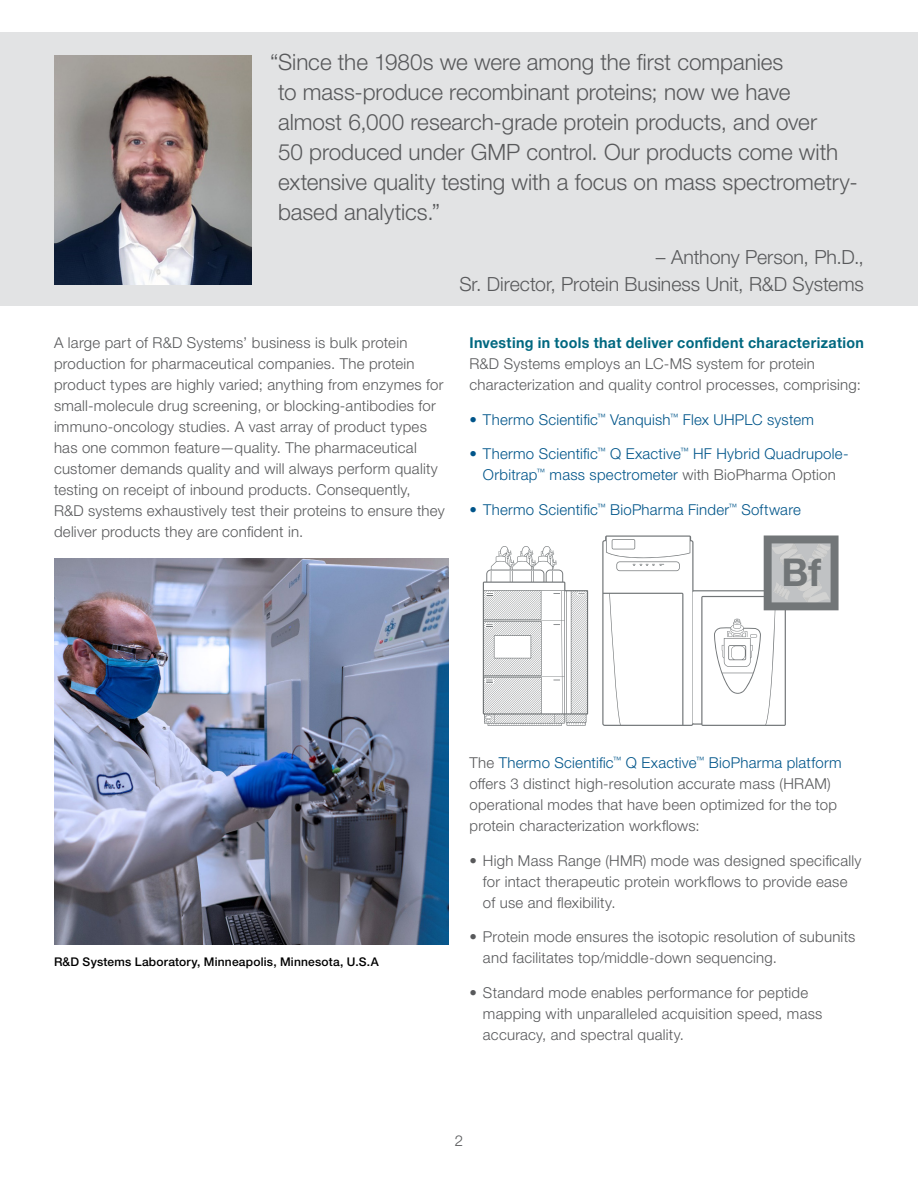
<style>
.page{position:relative;width:918px;height:1188px;background:#fff}
.page>*{position:absolute;margin:0;border:0;box-sizing:border-box;transform-origin:0 0}
.t1{font:700 38.4px "Helvetica Neue LT Std";color:#717577}
.t2{font:300 22.5px/30px "Helvetica Neue LTW1 G";letter-spacing:-.005em;color:#58595b}
.t3{font:300 19.5px/27px "Helvetica Neue LTW1 G";color:#58595b;text-align:right}
.t4{font:300 15px/21px "Helvetica Neue LTW1 G";letter-spacing:.015em;color:#58595b}
.t5{font:300 15px/21px "Helvetica Neue LTW1 G";letter-spacing:.015em;color:#00558a;text-align:center}
.t6{font:700 15px "Helvetica Neue LTW1 G";letter-spacing:.025em;color:#006880;scale:.95 1}
.t7{font:500 12px "Helvetica Neue LTW1 G";letter-spacing:.02em;color:#000}
.s1{color:#58595b}
.s2{color:#00558a}
</style>
<div class="page">
<div style="left:0;top:33px;width:918px;height:273px;background:#e2e3e4"></div>
<img style="left:54px;top:55px;width:197px;height:230px">
<img style="left:54px;top:558px;width:395px;height:386px">
<svg style="left:483px;top:546px;width:105px;height:180px"></svg>
<svg style="left:602px;top:536px;width:237px;height:190px"></svg>
<p class="t2" style="left:278px;top:47px;width:581px;text-indent:-8px">“Since the 1980s we were among the first companies<br>to mass-produce recombinant proteins; now we have almost 6,000 research-grade protein products, and over<br>50 produced under GMP control. Our products come with extensive quality testing with a focus on mass spectrometry&shy;based analytics.”</p>
<h3 class="t3" style="left:459px;top:243px;width:406px">– Anthony Person, Ph.D.,<br>Sr. Director, Protein Business Unit, R&amp;D Systems</h3>
<p class="t4" style="left:54px;top:332px;width:392px">A large part of R&amp;D Systems’ business is bulk protein production for pharmaceutical companies. The protein product types are highly varied; anything from enzymes for small-molecule drug screening, or blocking-antibodies for immuno-oncology studies. A vast array of product types has one common feature—quality. The pharmaceutical customer demands quality and will always perform quality testing on receipt of inbound products. Consequently,<br>R&amp;D systems exhaustively test their proteins to ensure they deliver products they are confident in.</p>
<p class="t6" style="left:469px;top:333px;width:417px">Investing in tools that deliver confident characterization</p>
<p class="t4" style="left:469px;top:353px;width:393px">R&amp;D Systems employs an LC-MS system for protein characterization and quality control processes, comprising:</p>
<p class="t5" style="left:469px;top:409px;width:346px">• Thermo Scientific<sup>™</sup> Vanquish<sup>™</sup> Flex UHPLC system</p>
<p class="t5" style="left:469px;top:443px;width:381px">• Thermo Scientific<sup>™</sup> Q Exactive<sup>™</sup> HF Hybrid Quadrupole-<br>Orbitrap<sup>™</sup> mass spectrometer <span class="s1">with BioPharma Option</span></p>
<p class="t5" style="left:470px;top:499px;width:333px">• Thermo Scientific<sup>™</sup> BioPharma Finder<sup>™</sup> Software</p>
<p class="t7" style="left:54px;top:954px;width:326px">R&amp;D Systems Laboratory, Minneapolis, Minnesota, U.S.A</p>
<h1 class="t1" style="left:782px;top:549px;width:41px">Bf</h1>
<p class="t4" style="left:469px;top:752px;width:374px">The <span class="s2">Thermo Scientific</span><sup>™</sup> <span class="s2">Q Exactive</span><sup>™</sup> <span class="s2">BioPharma platform </span>offers 3 distinct high-resolution accurate mass (HRAM) operational modes that have been optimized for the top protein characterization workflows:</p>
<p class="t4" style="left:483px;top:850px;width:380px;text-indent:-14px">• High Mass Range (HMR) mode was designed specifically for intact therapeutic protein workflows to provide ease of use and flexibility.</p>
<p class="t4" style="left:483px;top:926px;width:374px;text-indent:-14px">• Protein mode ensures the isotopic resolution of subunits and facilitates top/middle-down sequencing.</p>
<p class="t4" style="left:483px;top:982px;width:341px;text-indent:-14px">• Standard mode enables performance for peptide mapping with unparalleled acquisition speed, mass accuracy, and spectral quality.</p>
<p class="t4" style="left:455px;top:1130px;width:10px">2</p>
</div>
